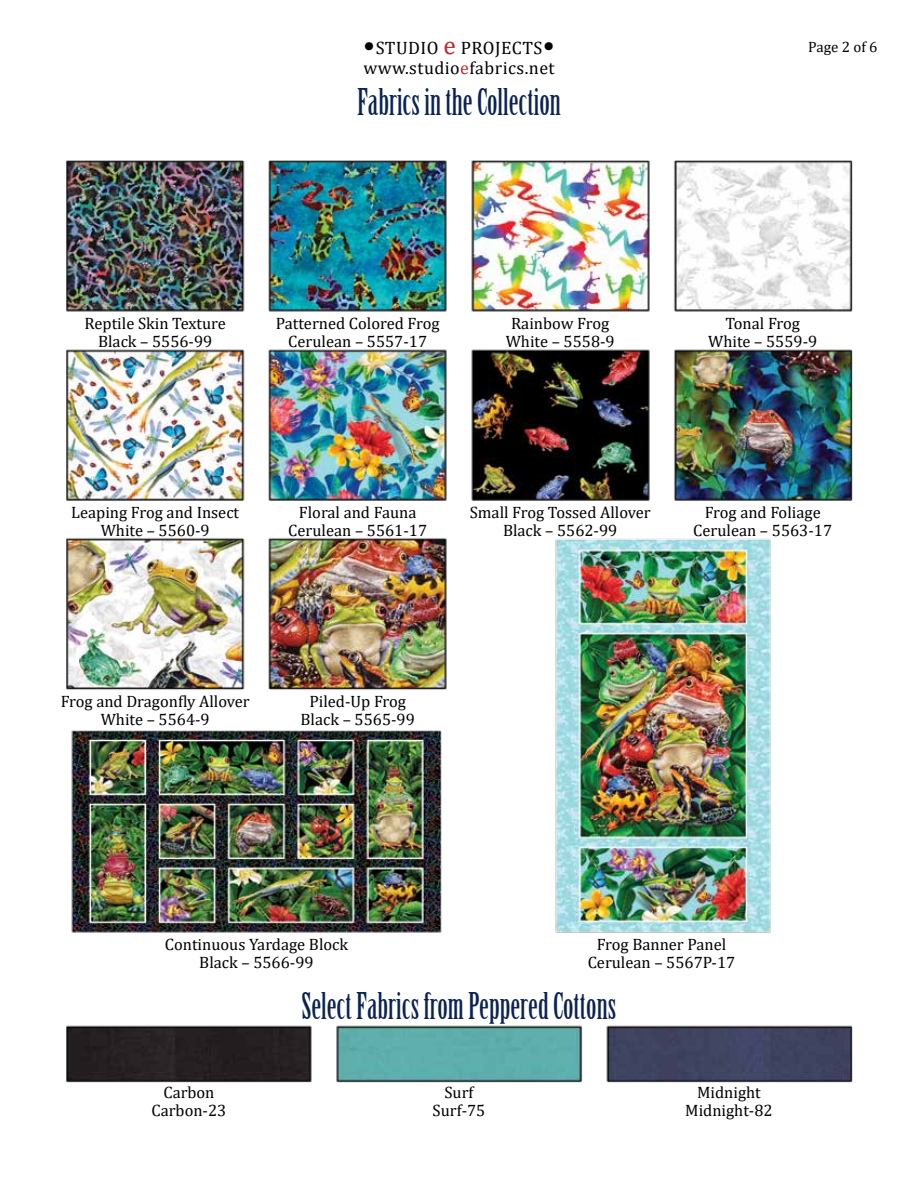
<style>
.page{position:relative;width:918px;height:1188px;background:#fff}
.page>*{position:absolute;margin:0;border:0;box-sizing:border-box;transform-origin:0 0}
.t1{font:36px "Birch Std";color:#0b2352}
.t2{font:18px "Cambria";letter-spacing:.025em;color:#000}
.t3{font:16.5px/18px "Cambria";color:#000;text-align:center}
.t4{font:15px "Cambria";color:#000}
.s1{font-size:27px}
.s2{font-size:25.5px;color:#c1272d}
.s3{color:#c0272e}
</style>
<div class="page">
<img style="left:66px;top:160px;width:787px;height:923px">
<p class="t2" style="left:363px;top:37px;width:193px"><span class="s1">•</span>STUDIO <span class="s2">e</span> PROJECTS<span class="s1">•</span></p>
<p class="t4" style="left:808px;top:38px;width:71px">Page 2 of 6</p>
<h1 class="t1" style="left:357px;top:81px;width:205px">Fabrics in the Collection</h1>
<p class="t2" style="left:363px;top:57px;width:193px">www.studio<span class="s3">e</span>fabrics.net</p>
<p class="t3" style="left:85px;top:314px;width:143px">Reptile Skin Texture<br>Black – 5556-99</p>
<p class="t3" style="left:276px;top:314px;width:165px">Patterned Colored Frog<br>Cerulean – 5557-17</p>
<p class="t3" style="left:506px;top:314px;width:111px">Rainbow Frog<br>White – 5558-9</p>
<p class="t3" style="left:708px;top:314px;width:111px">Tonal Frog<br>White – 5559-9</p>
<p class="t3" style="left:71px;top:503px;width:169px">Leaping Frog and Insect<br>White – 5560-9</p>
<p class="t3" style="left:288px;top:503px;width:140px">Floral and Fauna<br>Cerulean – 5561-17</p>
<p class="t3" style="left:470px;top:503px;width:183px">Small Frog Tossed Allover<br>Black – 5562-99</p>
<p class="t3" style="left:693px;top:503px;width:140px">Frog and Foliage<br>Cerulean – 5563-17</p>
<p class="t3" style="left:61px;top:692px;width:191px">Frog and Dragonfly Allover<br>White – 5564-9</p>
<p class="t3" style="left:301px;top:692px;width:116px">Piled-Up Frog<br>Black – 5565-99</p>
<p class="t3" style="left:165px;top:935px;width:185px">Continuous Yardage Block<br>Black – 5566-99</p>
<p class="t3" style="left:588px;top:935px;width:149px">Frog Banner Panel<br>Cerulean – 5567P-17</p>
<h1 class="t1" style="left:302px;top:986px;width:316px">Select Fabrics from Peppered Cottons</h1>
<p class="t3" style="left:152px;top:1084px;width:76px">Carbon<br>Carbon-23</p>
<p class="t3" style="left:433px;top:1084px;width:54px">Surf<br>Surf-75</p>
<p class="t3" style="left:685px;top:1084px;width:89px">Midnight<br>Midnight-82</p>
</div>
